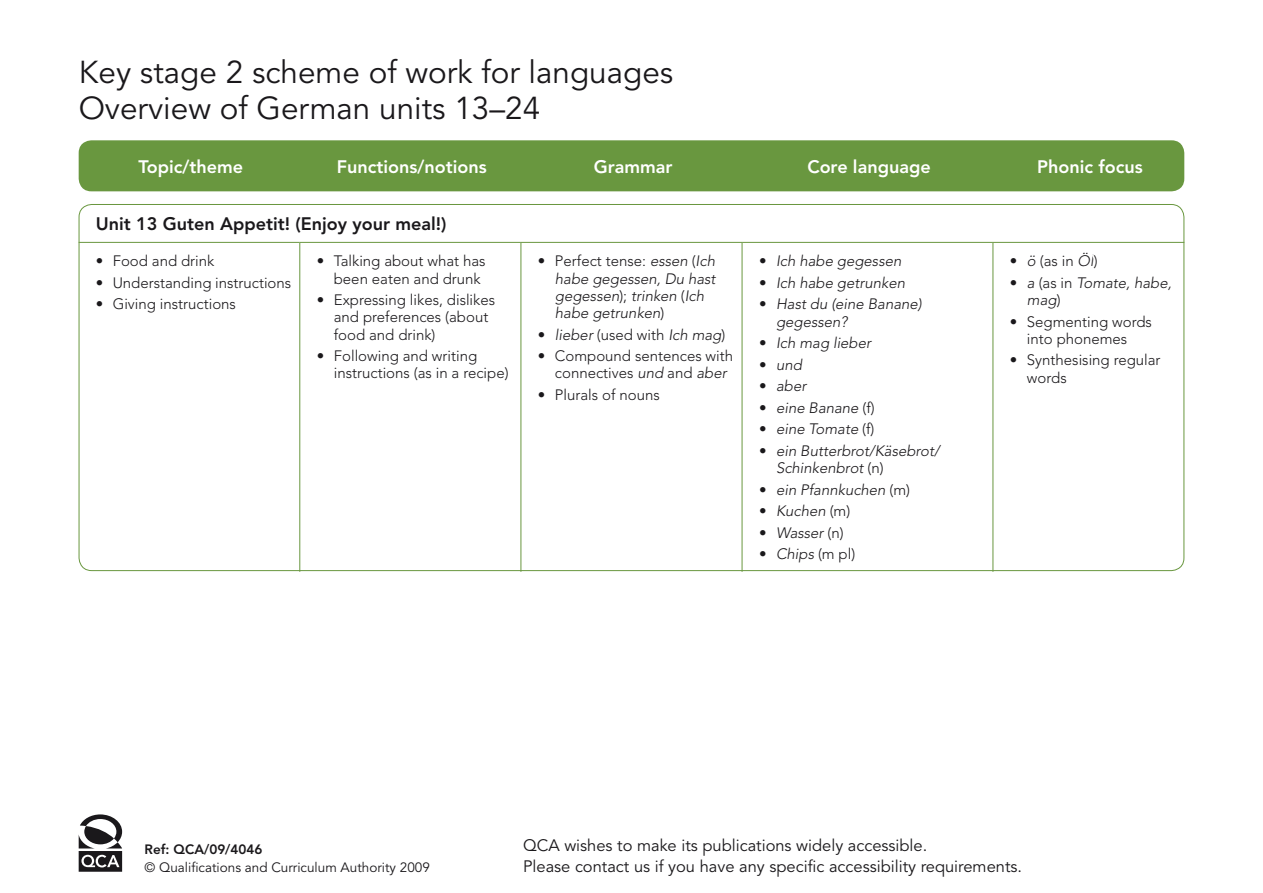
<style>
.page{position:relative;width:1263px;height:893px;background:#fff}
.page>*{position:absolute;margin:0;border:0;box-sizing:border-box;transform-origin:0 0}
.t1{font:31.5px/36px "Avenir LT Std";color:#1a181b}
.t2{font:800 18px "Avenir LT Std";color:#fff}
.t3{font:800 18px "Avenir LT Std";color:#1a181b}
.t4{font:16.5px/21px "Avenir LT Std";color:#1a181b}
.t5{font:300 15px/17.2px "Avenir LT Std";color:#1a181b}
.t6{font:italic 300 15px/17.2px "Avenir LT Std";color:#1a181b}
.t7{font:13.5px "Avenir LT Std";color:#1a181b}
.t8{font:800 13.5px "Avenir LT Std";color:#1a181b}
.s1{font-style:italic}
.s2{font-style:normal}
</style>
<div class="page">
<svg style="left:79px;top:814px;width:43px;height:58px"></svg>
<div style="left:79px;top:140px;width:1105px;height:51px;background:#69973f;border-radius:13px"></div>
<hr style="left:79px;top:242px;width:221px;height:1px;background:#69973f">
<hr style="left:300px;top:242px;width:221px;height:1px;background:#69973f">
<hr style="left:299px;top:243px;width:1px;height:329px;background:#69973f">
<hr style="left:521px;top:242px;width:221px;height:1px;background:#69973f">
<hr style="left:520px;top:243px;width:1px;height:329px;background:#69973f">
<hr style="left:742px;top:242px;width:251px;height:1px;background:#69973f">
<hr style="left:742px;top:243px;width:1px;height:329px;background:#69973f">
<hr style="left:993px;top:242px;width:191px;height:1px;background:#69973f">
<hr style="left:992px;top:243px;width:1px;height:329px;background:#69973f">
<svg style="left:94px;top:241px;width:417px;height:145px"></svg>
<div style="left:537px;top:257px;width:9px;height:8px;border:3px solid #fff;border-radius:50%"></div>
<div style="left:537px;top:330px;width:9px;height:9px;border:3px solid #fff;border-radius:50%"></div>
<div style="left:537px;top:352px;width:9px;height:8px;border:3px solid #fff;border-radius:50%"></div>
<svg style="left:552px;top:241px;width:183px;height:2px"></svg>
<div style="left:537px;top:390px;width:9px;height:9px;border:3px solid #fff;border-radius:50%"></div>
<div style="left:759px;top:257px;width:8px;height:8px;border:3px solid #fff;border-radius:50%"></div>
<div style="left:759px;top:278px;width:8px;height:9px;border:3px solid #fff;border-radius:50%"></div>
<div style="left:759px;top:300px;width:8px;height:8px;border:3px solid #fff;border-radius:50%"></div>
<div style="left:759px;top:339px;width:8px;height:8px;border:3px solid #fff;border-radius:50%"></div>
<div style="left:759px;top:360px;width:8px;height:9px;border:3px solid #fff;border-radius:50%"></div>
<div style="left:759px;top:382px;width:8px;height:8px;border:3px solid #fff;border-radius:50%"></div>
<div style="left:759px;top:403px;width:8px;height:9px;border:3px solid #fff;border-radius:50%"></div>
<div style="left:759px;top:425px;width:8px;height:8px;border:3px solid #fff;border-radius:50%"></div>
<div style="left:759px;top:446px;width:8px;height:9px;border:3px solid #fff;border-radius:50%"></div>
<div style="left:759px;top:485px;width:8px;height:8px;border:3px solid #fff;border-radius:50%"></div>
<div style="left:759px;top:507px;width:8px;height:8px;border:3px solid #fff;border-radius:50%"></div>
<div style="left:759px;top:528px;width:8px;height:8px;border:3px solid #fff;border-radius:50%"></div>
<div style="left:759px;top:550px;width:8px;height:8px;border:3px solid #fff;border-radius:50%"></div>
<svg style="left:773px;top:241px;width:172px;height:331px"></svg>
<div style="left:1009px;top:257px;width:9px;height:8px;border:3px solid #fff;border-radius:50%"></div>
<div style="left:1009px;top:278px;width:9px;height:9px;border:3px solid #fff;border-radius:50%"></div>
<div style="left:1009px;top:317px;width:9px;height:9px;border:3px solid #fff;border-radius:50%"></div>
<div style="left:1009px;top:356px;width:9px;height:8px;border:3px solid #fff;border-radius:50%"></div>
<svg style="left:1023px;top:242px;width:152px;height:1px"></svg>
<h1 class="t1" style="left:79px;top:55px;width:596px">Key stage 2 scheme of work for languages<br>Overview of German units 13–24</h1>
<p class="t2" style="left:138px;top:156px;width:106px">Topic/theme</p>
<p class="t2" style="left:337px;top:156px;width:151px">Functions/notions</p>
<p class="t2" style="left:594px;top:156px;width:80px">Grammar</p>
<p class="t2" style="left:807px;top:156px;width:125px">Core language</p>
<p class="t2" style="left:1037px;top:156px;width:107px">Phonic focus</p>
<p class="t3" style="left:96px;top:213px;width:352px">Unit 13 Guten Appetit! (Enjoy your meal!)</p>
<p class="t5" style="left:96px;top:253px;width:120px">• Food and drink</p>
<p class="t5" style="left:96px;top:274px;width:197px">• Understanding instructions</p>
<p class="t5" style="left:96px;top:296px;width:142px">• Giving instructions</p>
<p class="t5" style="left:1010px;top:253px;width:89px">• <span class="s1">ö</span> (as in <span class="s1">Öl</span>)</p>
<p class="t6" style="left:1027px;top:274px;width:146px;text-indent:-17px"><span class="s2">•</span> a <span class="s2">(as in</span> Tomate, habe, mag<span class="s2">)</span></p>
<p class="t5" style="left:1010px;top:313px;width:144px;text-align:center">• Segmenting words into phonemes</p>
<p class="t5" style="left:1027px;top:352px;width:135px;text-indent:-17px">• Synthesising regular words</p>
<p class="t6" style="left:555px;top:253px;width:162px;text-indent:-17px"><span class="s2">• Perfect tense:</span> essen <span class="s2">(</span>Ich habe gegessen, Du hast gegessen<span class="s2">);</span> trinken <span class="s2">(</span>Ich habe getrunken<span class="s2">)</span></p>
<p class="t6" style="left:538px;top:326px;width:189px"><span class="s2">•</span> lieber <span class="s2">(used with</span> Ich mag<span class="s2">)</span></p>
<p class="t5" style="left:555px;top:347px;width:180px;text-indent:-17px">• Compound sentences with connectives <span class="s1">und</span> and <span class="s1">aber</span></p>
<p class="t5" style="left:538px;top:386px;width:123px">• Plurals of nouns</p>
<p class="t5" style="left:334px;top:253px;width:153px;text-indent:-17px">• Talking about what has been eaten and drunk</p>
<p class="t5" style="left:334px;top:291px;width:163px;text-indent:-17px">• Expressing likes, dislikes and preferences (about food and drink)</p>
<p class="t5" style="left:334px;top:347px;width:176px;text-indent:-17px">• Following and writing instructions (as in a recipe)</p>
<p class="t6" style="left:759px;top:253px;width:144px"><span class="s2">•</span> Ich habe gegessen</p>
<p class="t6" style="left:759px;top:274px;width:147px"><span class="s2">•</span> Ich habe getrunken</p>
<p class="t6" style="left:776px;top:296px;width:147px;text-indent:-17px"><span class="s2">•</span> Hast du (eine Banane) gegessen?</p>
<p class="t6" style="left:759px;top:335px;width:114px"><span class="s2">•</span> Ich mag lieber</p>
<p class="t6" style="left:759px;top:356px;width:44px"><span class="s2">•</span> und</p>
<p class="t6" style="left:759px;top:378px;width:49px"><span class="s2">•</span> aber</p>
<p class="t6" style="left:759px;top:399px;width:117px"><span class="s2">•</span> eine Banane <span class="s2">(f)</span></p>
<p class="t6" style="left:759px;top:421px;width:117px"><span class="s2">•</span> eine Tomate <span class="s2">(f)</span></p>
<p class="t6" style="left:776px;top:442px;width:165px;text-indent:-17px"><span class="s2">•</span> ein Butterbrot/Käsebrot/<br>Schinkenbrot <span class="s2">(n)</span></p>
<p class="t6" style="left:759px;top:481px;width:152px"><span class="s2">•</span> ein Pfannkuchen <span class="s2">(m)</span></p>
<p class="t6" style="left:759px;top:502px;width:93px"><span class="s2">•</span> Kuchen <span class="s2">(m)</span></p>
<p class="t6" style="left:759px;top:524px;width:86px"><span class="s2">•</span> Wasser <span class="s2">(n)</span></p>
<p class="t5" style="left:759px;top:545px;width:98px">• <span class="s1">Chips</span> (m pl)</p>
<p class="t8" style="left:145px;top:841px;width:119px">Ref: QCA/09/4046</p>
<p class="t7" style="left:145px;top:859px;width:287px">© Qualifications and Curriculum Authority 2009</p>
<p class="t4" style="left:523px;top:835px;width:501px">QCA wishes to make its publications widely accessible.<br>Please contact us if you have any specific accessibility requirements.</p>
</div>
